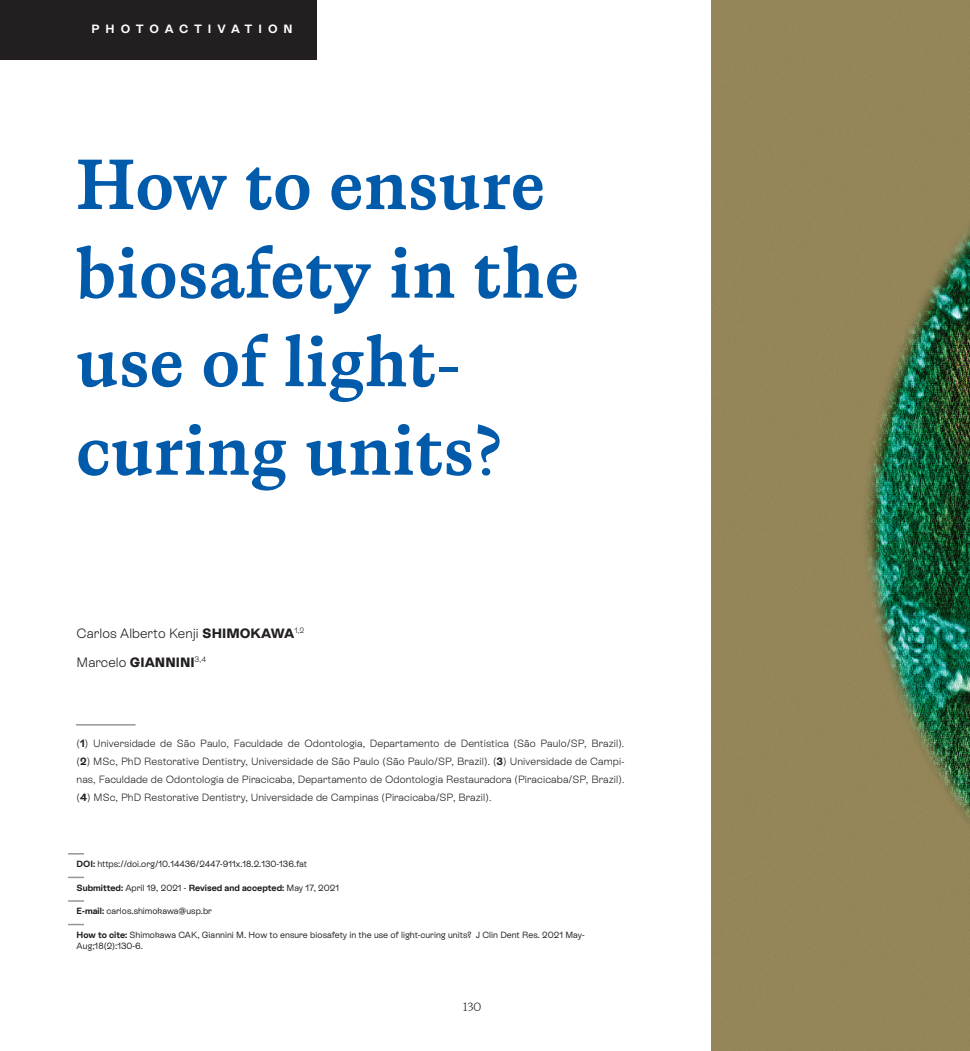
<style>
.page{position:relative;width:970px;height:1051px;background:#fff}
.page>*{position:absolute;margin:0;border:0;box-sizing:border-box;transform-origin:0 0}
.t1{font:700 70.5px/88.5px "Calvino";letter-spacing:.015em;color:#015aaa}
.t2{font:300 13.5px/29px "Rebond Grotesque";letter-spacing:.005em;color:#231f20}
.t3{font:700 12px "Rebond Grotesque";letter-spacing:.485em;color:#fff}
.t4{font:300 12px "Calvino";color:#231f20}
.t5{font:300 10.5px/18px "Rebond Grotesque";letter-spacing:.01em;color:#231f20;text-align:justify}
.t6{font:9px/10.8px "Rebond Grotesque";letter-spacing:.005em;color:#231f20}
.t7{font:700 9px "Rebond Grotesque";letter-spacing:.005em;color:#231f20}
.s1{font-weight:800}
.s2{font-weight:700}
.s3{font-weight:400}
</style>
<div class="page">
<img style="left:711px;top:0;width:258px;height:1050px">
<svg style="left:68px;top:853px;width:16px;height:1px"></svg>
<svg style="left:68px;top:876px;width:16px;height:2px"></svg>
<svg style="left:68px;top:900px;width:16px;height:1px"></svg>
<svg style="left:68px;top:923px;width:16px;height:2px"></svg>
<hr style="left:77px;top:724px;width:58px;height:1px;background:#939598">
<div style="left:0;top:0;width:316px;height:59px;background:#231f20"></div>
<p class="t3" style="left:92px;top:21px;width:203px">PHOTOACTIVATION</p>
<h1 class="t1" style="left:77px;top:134px;width:503px">How to ensure biosafety in the use of light&shy;curing units?</h1>
<p class="t2" style="left:77px;top:618px;width:229px">Carlos Alberto Kenji <span class="s1">SHIMOKAWA</span><sup>1,2<br></sup>Marcelo <span class="s1">GIANNINI</span><sup>3,4</sup></p>
<p class="t5" style="left:77px;top:734px;width:549px">(<span class="s2">1</span>) Universidade de São Paulo, Faculdade de Odontologia, Departamento de Dentística (São Paulo/SP, Brazil). (<span class="s2">2</span>) MSc, PhD Restorative Dentistry, Universidade de São Paulo (São Paulo/SP, Brazil). (<span class="s2">3</span>) Universidade de Campi&shy;nas, Faculdade de Odontologia de Piracicaba, Departamento de Odontologia Restauradora (Piracicaba/SP, Brazil). (<span class="s2">4</span>) MSc, PhD Restorative Dentistry, Universidade de Campinas (Piracicaba/SP, Brazil).</p>
<p class="t6" style="left:77px;top:858px;width:232px"><span class="s2">DOI:</span> https://doi.org/10.14436/2447-911x.18.2.130-136.fat</p>
<p class="t7" style="left:77px;top:881px;width:264px">Submitted: <span class="s3">April 19, 2021 -</span> Revised and accepted: <span class="s3">May 17, 2021</span></p>
<p class="t6" style="left:77px;top:905px;width:137px"><span class="s2">E-mail:</span> carlos.shimokawa@usp.br</p>
<p class="t6" style="left:77px;top:929px;width:509px"><span class="s2">How to cite:</span> Shimokawa CAK, Giannini M. How to ensure biosafety in the use of light-curing units? J Clin Dent Res. 2021 May-<br>Aug;18(2):130-6.</p>
<p class="t4" style="left:463px;top:997px;width:19px">130</p>
</div>
